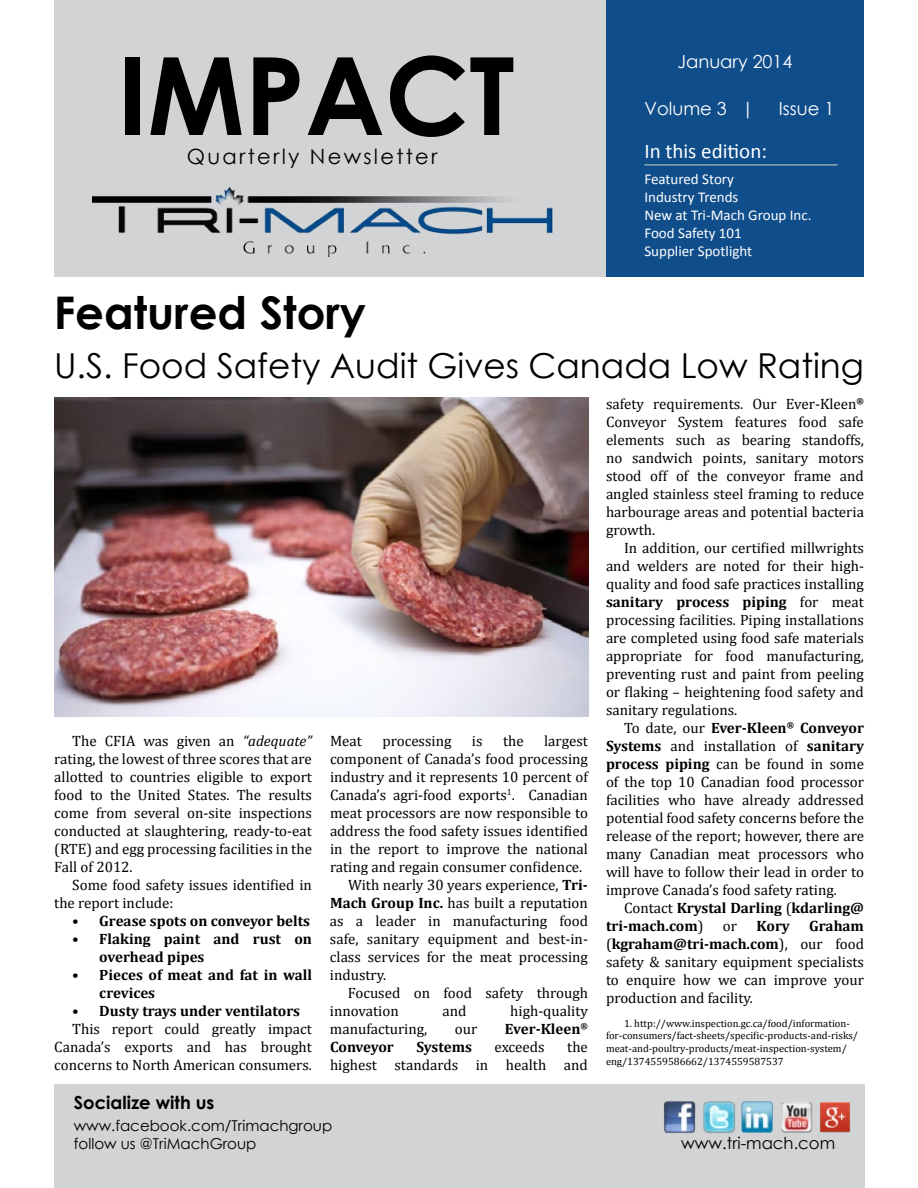
<style>
.page{position:relative;width:918px;height:1188px;background:#fff}
.page>*{position:absolute;margin:0;border:0;box-sizing:border-box;transform-origin:0 0}
.t1{font:700 108px "Century Gothic";color:#000}
.t2{font:700 45px "Century Gothic";color:#000}
.t3{font:34.35px "Century Gothic";color:#000}
.t4{font:21px "Century Gothic";letter-spacing:.11em;color:#000}
.t5{font:21px "Calibri";color:#fff}
.t6{font:18px "Century Gothic";color:#fff}
.t7{font:700 18px "Century Gothic";color:#000}
.t8{font:16.5px "Century Gothic";color:#000}
.t9{font:15px/18px "Cambria";color:#000;text-align:justify}
.t10{font:700 15px/18px "Cambria";color:#000}
.t11{font:15px/18px "Calibri";color:#fff}
.t12{font:15px/17.7px "Century Gothic";color:#000}
.t13{font:10.5px/12.6px "Cambria";color:#000}
.s1{font-style:italic}
.s2{font-weight:700}
.s3{font-weight:400}
</style>
<div class="page">
<div style="left:54px;top:0;width:810px;height:276px;background:#d1d3d4"></div>
<img style="left:92px;top:186px;width:461px;height:71px">
<div style="left:606px;top:0;width:258px;height:276px;background:#0f4d8b"></div>
<hr style="left:644px;top:165px;width:194px;height:1px;background:#ced7cd">
<img style="left:55px;top:398px;width:533px;height:318px">
<div style="left:54px;top:1084px;width:811px;height:104px;background:#d1d3d4"></div>
<img style="left:741px;top:1101px;width:32px;height:32px">
<img style="left:663px;top:1101px;width:33px;height:33px">
<img style="left:703px;top:1101px;width:32px;height:32px">
<img style="left:781px;top:1102px;width:32px;height:31px">
<img style="left:820px;top:1102px;width:31px;height:31px">
<h1 class="t1" style="left:117px;top:14px;width:399px">IMPACT</h1>
<h3 class="t4" style="left:187px;top:142px;width:252px">Quarterly Newsletter</h3>
<h2 class="t2" style="left:54px;top:278px;width:314px">Featured Story</h2>
<p class="t6" style="left:677px;top:48px;width:117px">January 2014</p>
<p class="t6" style="left:644px;top:96px;width:111px">Volume 3 |</p>
<p class="t6" style="left:779px;top:96px;width:57px">Issue 1</p>
<h3 class="t5" style="left:644px;top:138px;width:124px">In this edition:</h3>
<p class="t11" style="left:644px;top:170px;width:169px">Featured Story<br>Industry Trends<br>New at Tri-Mach Group Inc.<br>Food Safety 101<br>Supplier Spotlight</p>
<h3 class="t3" style="left:54px;top:341px;width:812px">U.S. Food Safety Audit Gives Canada Low Rating</h3>
<p class="t9" style="left:54px;top:732px;width:259px;text-indent:18px">The CFIA was given an <span class="s1">“adequate” </span>rating, the lowest of three scores that are allotted to countries eligible to export food to the United States. The results come from several on-site inspections conducted at slaughtering, ready-to-eat (RTE) and egg processing facilities in the Fall of 2012.</p>
<p class="t9" style="left:54px;top:876px;width:259px;text-indent:18px">Some food safety issues identified in the report include:</p>
<p class="t10" style="left:72px;top:911px;width:239px">• Grease spots on conveyor belts</p>
<p class="t10" style="left:99px;top:929px;width:214px;text-indent:-27px">• Flaking paint and rust on overhead pipes</p>
<p class="t10" style="left:99px;top:965px;width:214px;text-indent:-27px">• Pieces of meat and fat in wall crevices</p>
<p class="t10" style="left:72px;top:1001px;width:229px">• Dusty trays under ventilators</p>
<p class="t9" style="left:54px;top:1020px;width:259px;text-indent:18px">This report could greatly impact Canada’s exports and has brought concerns to North American consumers.</p>
<p class="t7" style="left:74px;top:1088px;width:142px">Socialize with us</p>
<p class="t12" style="left:74px;top:1117px;width:260px">www.facebook.com/Trimachgroup follow us @TriMachGroup</p>
<p class="t9" style="left:330px;top:732px;width:33px">Meat</p>
<p class="t9" style="left:382px;top:732px;width:71px">processing</p>
<p class="t9" style="left:472px;top:732px;width:12px">is</p>
<p class="t9" style="left:503px;top:732px;width:22px">the</p>
<p class="t9" style="left:544px;top:732px;width:45px">largest</p>
<p class="t9" style="left:330px;top:750px;width:260px">component of Canada’s food processing</p>
<p class="t9" style="left:330px;top:768px;width:259px">industry and it represents 10 percent of</p>
<p class="t9" style="left:330px;top:786px;width:259px">Canada’s agri-food exports<sup>1</sup>. Canadian</p>
<p class="t9" style="left:330px;top:804px;width:260px">meat processors are now responsible to</p>
<p class="t9" style="left:330px;top:822px;width:260px">address the food safety issues identified</p>
<p class="t9" style="left:330px;top:840px;width:259px">in the report to improve the national</p>
<p class="t9" style="left:330px;top:858px;width:254px">rating and regain consumer confidence.</p>
<p class="t9" style="left:348px;top:876px;width:241px">With nearly 30 years experience, <span class="s2">Tri-</span></p>
<p class="t9" style="left:330px;top:894px;width:259px"><span class="s2">Mach Group Inc.</span> has built a reputation</p>
<p class="t9" style="left:330px;top:912px;width:260px">as a leader in manufacturing food</p>
<p class="t9" style="left:330px;top:930px;width:260px">safe, sanitary equipment and best-in-</p>
<p class="t9" style="left:330px;top:948px;width:260px">class services for the meat processing</p>
<p class="t9" style="left:330px;top:966px;width:58px">industry.</p>
<p class="t9" style="left:348px;top:984px;width:241px">Focused on food safety through</p>
<p class="t9" style="left:330px;top:1002px;width:70px">innovation</p>
<p class="t9" style="left:443px;top:1002px;width:26px">and</p>
<p class="t9" style="left:510px;top:1002px;width:79px">high-quality</p>
<p class="t9" style="left:330px;top:1020px;width:99px">manufacturing,</p>
<p class="t9" style="left:455px;top:1020px;width:24px">our</p>
<p class="t10" style="left:505px;top:1019px;width:85px">Ever-Kleen<sup>®</sup></p>
<p class="t10" style="left:330px;top:1037px;width:65px">Conveyor</p>
<p class="t10" style="left:416px;top:1037px;width:57px">Systems</p>
<p class="t9" style="left:495px;top:1038px;width:52px">exceeds</p>
<p class="t9" style="left:330px;top:1038px;width:259px;text-align:right">the<br>highest standards in health and</p>
<p class="t9" style="left:606px;top:395px;width:260px">safety requirements. Our Ever-Kleen<sup>® </sup>Conveyor System features food safe elements such as bearing standoffs, no sandwich points, sanitary motors stood off of the conveyor frame and angled stainless steel framing to reduce harbourage areas and potential bacteria growth.</p>
<p class="t9" style="left:606px;top:539px;width:260px;text-indent:18px">In addition, our certified millwrights and welders are noted for their high&shy;quality and food safe practices installing <span class="s2">sanitary process piping</span> for meat processing facilities. Piping installations are completed using food safe materials appropriate for food manufacturing, preventing rust and paint from peeling or flaking – heightening food safety and sanitary regulations.</p>
<p class="t9" style="left:606px;top:719px;width:260px;text-indent:18px">To date, our <span class="s2">Ever-Kleen</span><sup>®</sup> <span class="s2">Conveyor Systems</span> and installation of <span class="s2">sanitary process piping</span> can be found in some of the top 10 Canadian food processor facilities who have already addressed potential food safety concerns before the release of the report; however, there are many Canadian meat processors who will have to follow their lead in order to improve Canada’s food safety rating.</p>
<p class="t10" style="left:606px;top:899px;width:259px;text-indent:18px"><span class="s3">Contact</span> Krystal Darling <span class="s3">(</span>kdarling@ tri-mach.com<span class="s3">)</span></p>
<p class="t9" style="left:606px;top:917px;width:259px;text-indent:203px"><span class="s2">Graham </span>(<span class="s2">kgraham@tri-mach.com</span>), our food safety &amp; sanitary equipment specialists to enquire how we can improve your production and facility.</p>
<p class="t13" style="left:606px;top:1017px;width:254px;text-indent:18px">1. http://www.inspection.gc.ca/food/information&shy;for-consumers/fact-sheets/specific-products-and-risks/ meat-and-poultry-products/meat-inspection-system/ eng/1374559586662/1374559587537</p>
<p class="t9" style="left:723px;top:917px;width:16px">or</p>
<p class="t10" style="left:757px;top:917px;width:35px">Kory</p>
<p class="t8" style="left:681px;top:1131px;width:156px">www.tri-mach.com</p>
</div>
